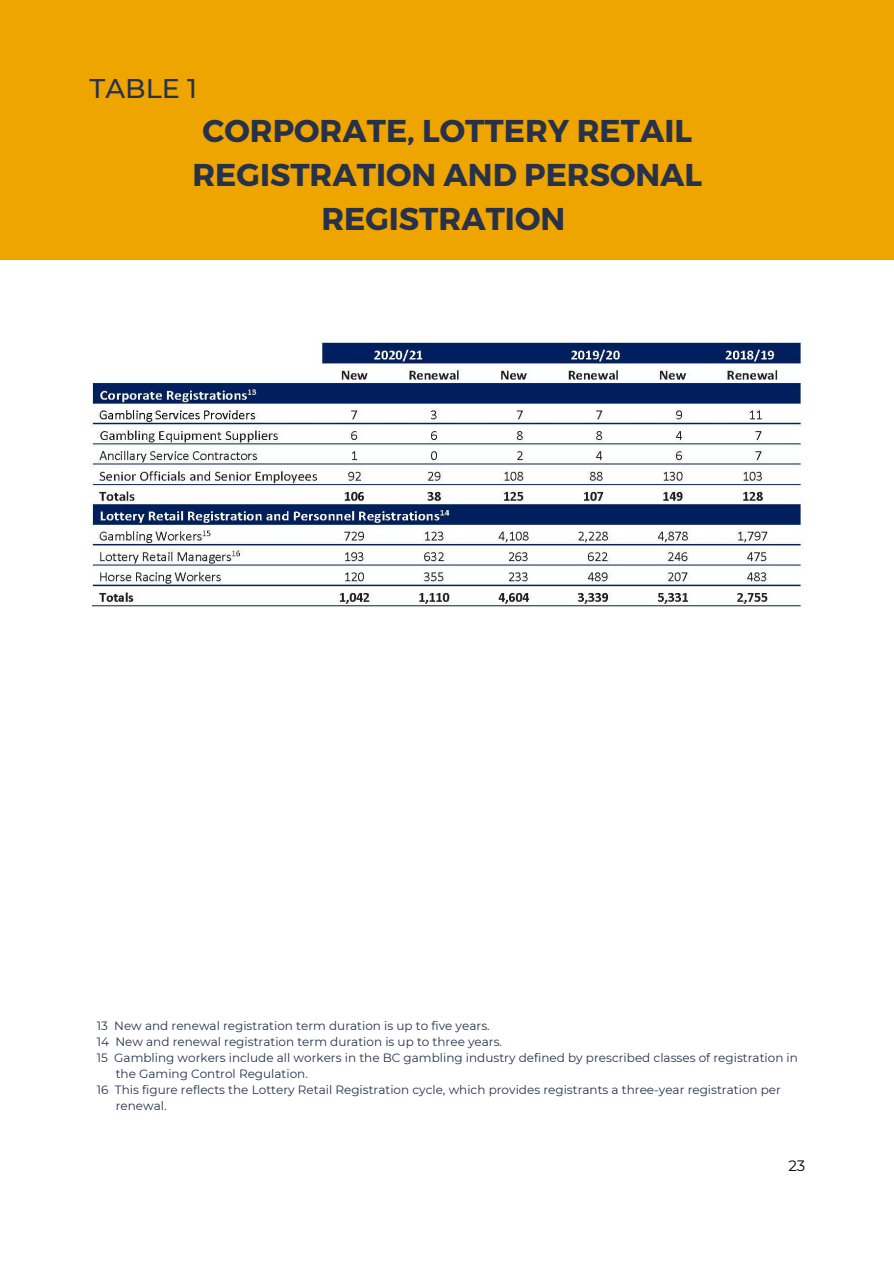
<style>
.page{position:relative;width:894px;height:1264px;background:#fff}
.page>*{position:absolute;margin:0;border:0;box-sizing:border-box;transform-origin:0 0}
.t1{font:700 31.5px/44px "Montserrat";color:#27324a;text-align:center}
.t2{font:500 27px "Montserrat";color:#27324a}
.t3{font:15px "Montserrat";color:#000}
.t4{font:12px "Montserrat";color:#27324a}
</style>
<div class="page">
<div style="left:0;top:0;width:893px;height:259px;background:#efa500"></div>
<img style="left:90px;top:341px;width:713px;height:266px">
<h2 class="t2" style="left:90px;top:72px;width:109px">TABLE 1</h2>
<h1 class="t1" style="left:192px;top:107px;width:511px">CORPORATE, LOTTERY RETAIL<br>REGISTRATION AND PERSONAL<br>REGISTRATION</h1>
<p class="t4" style="left:97px;top:1018px;width:394px">13 New and renewal registration term duration is up to five years.</p>
<p class="t4" style="left:97px;top:1034px;width:406px">14 New and renewal registration term duration is up to three years.</p>
<p class="t4" style="left:97px;top:1050px;width:702px">15 Gambling workers include all workers in the BC gambling industry defined by prescribed classes of registration in</p>
<p class="t4" style="left:116px;top:1066px;width:194px">the Gaming Control Regulation.</p>
<p class="t4" style="left:97px;top:1082px;width:685px">16 This figure reflects the Lottery Retail Registration cycle, which provides registrants a three-year registration per</p>
<p class="t4" style="left:116px;top:1098px;width:52px">renewal.</p>
<p class="t3" style="left:788px;top:1156px;width:18px">23</p>
</div>
